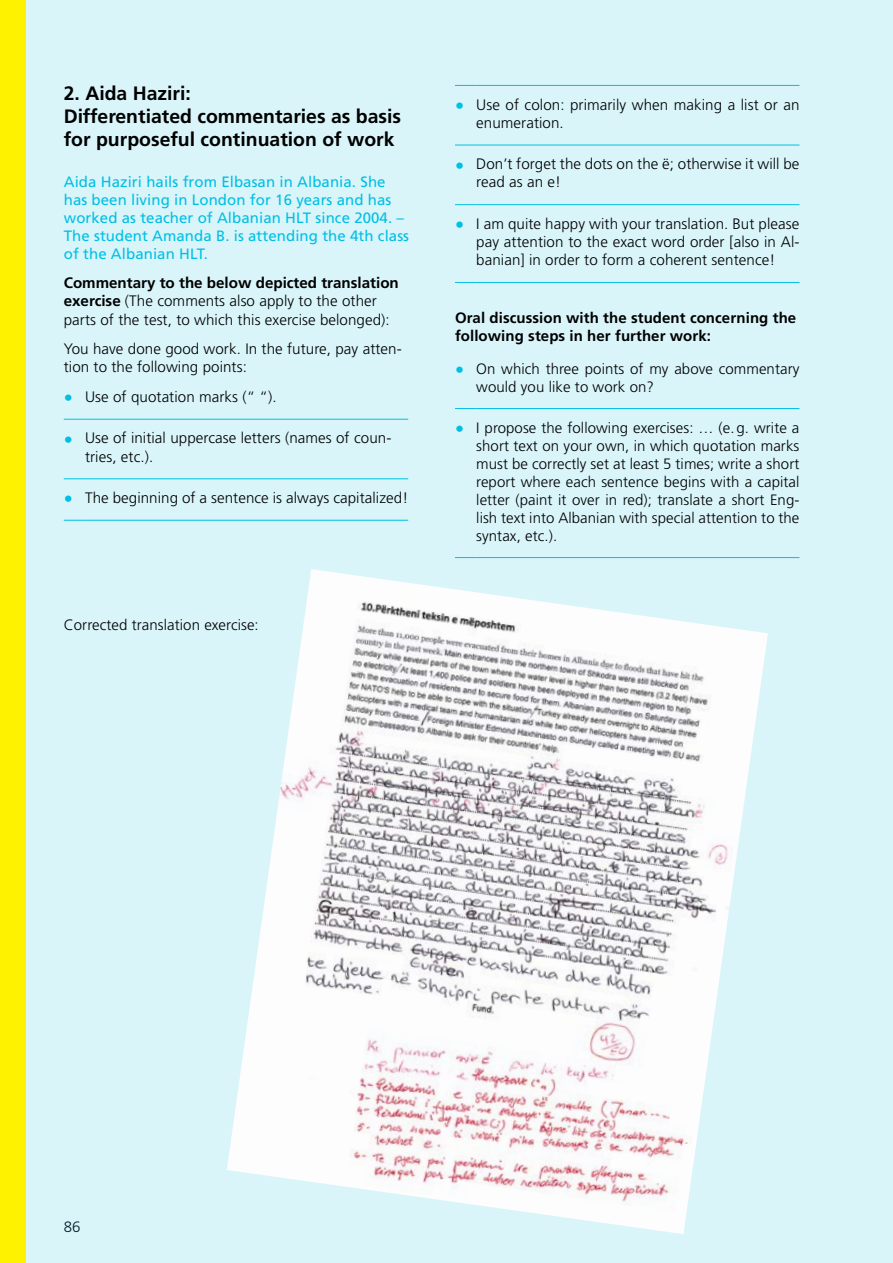
<style>
.page{position:relative;width:893px;height:1263px;background:#d9f5fa}
.page>*{position:absolute;margin:0;border:0;box-sizing:border-box;transform-origin:0 0}
.t1{font:700 19.35px/23.2px "Frutiger LT Pro";color:#000}
.t2{font:300 15.15px/18.1px "Frutiger LT Pro";letter-spacing:.005em;color:#000}
.t3{font:300 15px/18px "Frutiger LT Pro";letter-spacing:.005em;color:#000}
.t4{font:15px/18px "Frutiger LT Pro";letter-spacing:.005em;color:#00bfe4}
.t5{font:700 15px/18px "Frutiger LT Pro";letter-spacing:.005em;color:#000}
.s1{font-weight:700}
.s2{font-weight:700;font-size:18.15px;color:#00bfe4}
.s3{font-weight:700;font-size:18px;color:#00bfe4}
</style>
<div class="page">
<svg style="left:64px;top:419px;width:21px;height:1px"></svg>
<hr style="left:85px;top:419px;width:323px;height:1px;background:#00bfe4">
<svg style="left:64px;top:478px;width:21px;height:1px"></svg>
<hr style="left:85px;top:478px;width:323px;height:1px;background:#00bfe4">
<svg style="left:64px;top:520px;width:21px;height:1px"></svg>
<hr style="left:85px;top:520px;width:323px;height:1px;background:#00bfe4">
<svg style="left:455px;top:85px;width:21px;height:1px"></svg>
<hr style="left:476px;top:85px;width:323px;height:1px;background:#00bfe4">
<svg style="left:455px;top:145px;width:21px;height:1px"></svg>
<hr style="left:476px;top:145px;width:323px;height:1px;background:#00bfe4">
<svg style="left:455px;top:204px;width:21px;height:1px"></svg>
<hr style="left:476px;top:204px;width:323px;height:1px;background:#00bfe4">
<svg style="left:455px;top:282px;width:21px;height:1px"></svg>
<hr style="left:476px;top:282px;width:323px;height:1px;background:#00bfe4">
<svg style="left:455px;top:408px;width:21px;height:1px"></svg>
<hr style="left:476px;top:408px;width:323px;height:1px;background:#00bfe4">
<svg style="left:455px;top:557px;width:21px;height:1px"></svg>
<hr style="left:476px;top:557px;width:323px;height:1px;background:#00bfe4">
<img style="left:227px;top:569px;width:541px;height:665px">
<div style="left:0;top:0;width:26px;height:1263px;background:#fff200"></div>
<p class="t1" style="left:64px;top:81px;width:339px">2. Aida Haziri:<br>Differentiated commentaries as basis for purposeful continuation of work</p>
<p class="t4" style="left:64px;top:173px;width:347px">Aida Haziri hails from Elbasan in Albania. She has been living in London for 16 years and has worked as teacher of Albanian HLT since 2004. – The student Amanda B. is attending the 4th class of the Albanian HLT.</p>
<p class="t2" style="left:64px;top:274px;width:337px"><span class="s1">Commentary to the below depicted translation exercise</span> (The comments also apply to the other parts of the test, to which this exercise belonged):</p>
<p class="t2" style="left:64px;top:339px;width:339px">You have done good work. In the future, pay atten&shy;tion to the following points:</p>
<p class="t2" style="left:64px;top:388px;width:214px"><span class="s2">•</span> Use of quotation marks (“ “).</p>
<p class="t2" style="left:85px;top:429px;width:308px;text-indent:-21px"><span class="s2">•</span> Use of initial uppercase letters (names of coun&shy;tries, etc.).</p>
<p class="t2" style="left:64px;top:489px;width:346px"><span class="s2">•</span> The beginning of a sentence is always capitalized!</p>
<p class="t3" style="left:64px;top:616px;width:197px">Corrected translation exercise:</p>
<p class="t2" style="left:476px;top:95px;width:325px;text-indent:-21px"><span class="s2">•</span> Use of colon: primarily when making a list or an enumeration.</p>
<p class="t2" style="left:476px;top:155px;width:325px;text-indent:-21px"><span class="s2">•</span> Don’t forget the dots on the ë; otherwise it will be read as an e!</p>
<p class="t2" style="left:476px;top:215px;width:325px;text-align:justify;text-indent:-21px"><span class="s2">•</span> I am quite happy with your translation. But please pay attention to the exact word order [also in Al&shy;banian] in order to form a coherent sentence!</p>
<p class="t5" style="left:455px;top:309px;width:343px">Oral discussion with the student concerning the following steps in her further work:</p>
<p class="t3" style="left:476px;top:359px;width:325px;text-indent:-21px"><span class="s3">•</span> On which three points of my above commentary would you like to work on?</p>
<p class="t3" style="left:476px;top:418px;width:325px;text-align:justify;text-indent:-21px"><span class="s3">•</span> I propose the following exercises: … (e.g. write a short text on your own, in which quotation marks must be correctly set at least 5 times; write a short report where each sentence begins with a capital letter (paint it over in red); translate a short Eng&shy;lish text into Albanian with special attention to the syntax, etc.).</p>
<p class="t3" style="left:64px;top:1217px;width:18px">86</p>
</div>
